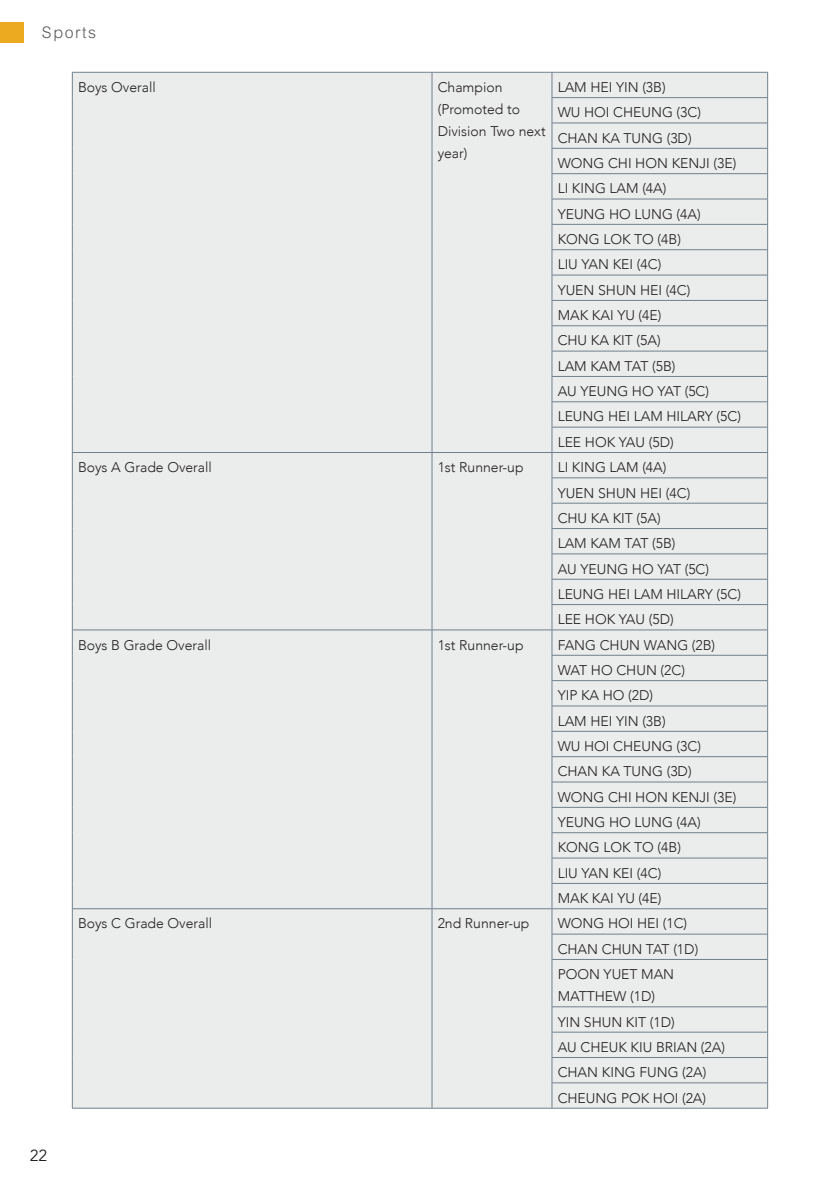
<style>
.page{position:relative;width:840px;height:1191px;background:#fff}
.page>*{position:absolute;margin:0;border:0;box-sizing:border-box;transform-origin:0 0}
.t1{font:300 16px "M Hei HK";letter-spacing:.1em;color:#58595b}
.t2{font:16px "Avenir";color:#231f20}
.t3{font:300 14px/25.4px "Avenir";color:#231f20}
</style>
<div class="page">
<div style="left:0;top:22px;width:24px;height:21px;background:#ecaa20"></div>
<div style="left:73px;top:73px;width:693px;height:1034px;background:#ebecec"></div>
<hr style="left:72px;top:72px;width:360px;height:1px;background:#72808b">
<hr style="left:432px;top:72px;width:119px;height:1px;background:#72808b">
<hr style="left:551px;top:72px;width:216px;height:1px;background:#72808b">
<hr style="left:551px;top:97px;width:216px;height:1px;background:#72808b">
<hr style="left:551px;top:123px;width:216px;height:1px;background:#72808b">
<hr style="left:551px;top:148px;width:216px;height:1px;background:#72808b">
<hr style="left:551px;top:173px;width:216px;height:1px;background:#72808b">
<hr style="left:551px;top:199px;width:216px;height:1px;background:#72808b">
<hr style="left:551px;top:224px;width:216px;height:1px;background:#72808b">
<hr style="left:551px;top:249px;width:216px;height:1px;background:#72808b">
<hr style="left:551px;top:275px;width:216px;height:1px;background:#72808b">
<hr style="left:551px;top:300px;width:216px;height:1px;background:#72808b">
<hr style="left:551px;top:325px;width:216px;height:1px;background:#72808b">
<hr style="left:551px;top:351px;width:216px;height:1px;background:#72808b">
<hr style="left:551px;top:376px;width:216px;height:1px;background:#72808b">
<hr style="left:551px;top:401px;width:216px;height:1px;background:#72808b">
<hr style="left:551px;top:427px;width:216px;height:1px;background:#72808b">
<hr style="left:72px;top:452px;width:360px;height:1px;background:#72808b">
<hr style="left:432px;top:452px;width:119px;height:1px;background:#72808b">
<hr style="left:551px;top:452px;width:216px;height:1px;background:#72808b">
<hr style="left:551px;top:477px;width:216px;height:1px;background:#72808b">
<hr style="left:551px;top:503px;width:216px;height:1px;background:#72808b">
<hr style="left:551px;top:528px;width:216px;height:1px;background:#72808b">
<hr style="left:551px;top:553px;width:216px;height:1px;background:#72808b">
<hr style="left:551px;top:579px;width:216px;height:1px;background:#72808b">
<hr style="left:551px;top:604px;width:216px;height:1px;background:#72808b">
<hr style="left:72px;top:629px;width:360px;height:1px;background:#72808b">
<hr style="left:432px;top:629px;width:119px;height:1px;background:#72808b">
<hr style="left:551px;top:629px;width:216px;height:1px;background:#72808b">
<hr style="left:551px;top:655px;width:216px;height:1px;background:#72808b">
<hr style="left:551px;top:680px;width:216px;height:1px;background:#72808b">
<hr style="left:551px;top:705px;width:216px;height:1px;background:#72808b">
<hr style="left:551px;top:731px;width:216px;height:1px;background:#72808b">
<hr style="left:551px;top:756px;width:216px;height:1px;background:#72808b">
<hr style="left:551px;top:781px;width:216px;height:1px;background:#72808b">
<hr style="left:551px;top:807px;width:216px;height:1px;background:#72808b">
<hr style="left:551px;top:832px;width:216px;height:1px;background:#72808b">
<hr style="left:551px;top:857px;width:216px;height:1px;background:#72808b">
<hr style="left:551px;top:883px;width:216px;height:1px;background:#72808b">
<hr style="left:72px;top:908px;width:360px;height:1px;background:#72808b">
<hr style="left:432px;top:908px;width:119px;height:1px;background:#72808b">
<hr style="left:551px;top:908px;width:216px;height:1px;background:#72808b">
<svg style="left:72px;top:73px;width:1px;height:886px"></svg>
<svg style="left:431px;top:73px;width:1px;height:886px"></svg>
<hr style="left:551px;top:933px;width:216px;height:1px;background:#72808b">
<svg style="left:551px;top:73px;width:1px;height:886px"></svg>
<svg style="left:766px;top:73px;width:1px;height:886px"></svg>
<hr style="left:72px;top:959px;width:1px;height:47px;background:#72808b">
<hr style="left:431px;top:959px;width:1px;height:47px;background:#72808b">
<hr style="left:551px;top:959px;width:216px;height:1px;background:#72808b">
<hr style="left:551px;top:959px;width:1px;height:47px;background:#72808b">
<hr style="left:766px;top:959px;width:1px;height:47px;background:#72808b">
<hr style="left:551px;top:1006px;width:216px;height:1px;background:#72808b">
<hr style="left:551px;top:1031px;width:216px;height:1px;background:#72808b">
<hr style="left:551px;top:1057px;width:216px;height:1px;background:#72808b">
<svg style="left:72px;top:1006px;width:1px;height:101px"></svg>
<svg style="left:431px;top:1006px;width:1px;height:101px"></svg>
<hr style="left:551px;top:1082px;width:216px;height:1px;background:#72808b">
<svg style="left:551px;top:1007px;width:1px;height:100px"></svg>
<svg style="left:766px;top:1007px;width:1px;height:100px"></svg>
<hr style="left:72px;top:1107px;width:360px;height:1px;background:#72808b">
<hr style="left:432px;top:1107px;width:119px;height:1px;background:#72808b">
<hr style="left:551px;top:1107px;width:216px;height:1px;background:#72808b">
<p class="t1" style="left:42px;top:24px;width:56px">Sports</p>
<p class="t2" style="left:30px;top:1146px;width:19px">22</p>
<p class="t3" style="left:78px;top:74px;width:79px">Boys Overall</p>
<p class="t3" style="left:437px;top:76px;width:109px;line-height:22px">Champion (Promoted to<br>Division Two next year)</p>
<p class="t3" style="left:557px;top:74px;width:185px">LAM HEI YIN (3B)<br>WU HOI CHEUNG (3C)<br>CHAN KA TUNG (3D)<br>WONG CHI HON KENJI (3E)<br>LI KING LAM (4A)<br>YEUNG HO LUNG (4A)<br>KONG LOK TO (4B)<br>LIU YAN KEI (4C)<br>YUEN SHUN HEI (4C)<br>MAK KAI YU (4E)<br>CHU KA KIT (5A)<br>LAM KAM TAT (5B)<br>AU YEUNG HO YAT (5C)<br>LEUNG HEI LAM HILARY (5C)<br>LEE HOK YAU (5D)</p>
<p class="t3" style="left:78px;top:455px;width:135px">Boys A Grade Overall</p>
<p class="t3" style="left:437px;top:455px;width:87px">1st Runner-up</p>
<p class="t3" style="left:557px;top:455px;width:185px">LI KING LAM (4A)<br>YUEN SHUN HEI (4C)<br>CHU KA KIT (5A)<br>LAM KAM TAT (5B)<br>AU YEUNG HO YAT (5C)<br>LEUNG HEI LAM HILARY (5C)<br>LEE HOK YAU (5D)</p>
<p class="t3" style="left:78px;top:632px;width:135px">Boys B Grade Overall</p>
<p class="t3" style="left:437px;top:632px;width:87px">1st Runner-up</p>
<p class="t3" style="left:557px;top:632px;width:180px">FANG CHUN WANG (2B)<br>WAT HO CHUN (2C)<br>YIP KA HO (2D)<br>LAM HEI YIN (3B)<br>WU HOI CHEUNG (3C)<br>CHAN KA TUNG (3D)<br>WONG CHI HON KENJI (3E)<br>YEUNG HO LUNG (4A)<br>KONG LOK TO (4B)<br>LIU YAN KEI (4C)<br>MAK KAI YU (4E)</p>
<p class="t3" style="left:78px;top:911px;width:136px">Boys C Grade Overall</p>
<p class="t3" style="left:437px;top:911px;width:93px">2nd Runner-up</p>
<p class="t3" style="left:557px;top:911px;width:142px">WONG HOI HEI (1C)<br>CHAN CHUN TAT (1D)<br>POON YUET MAN</p>
<p class="t3" style="left:557px;top:983px;width:169px">MATTHEW (1D)<br>YIN SHUN KIT (1D)<br>AU CHEUK KIU BRIAN (2A)<br>CHAN KING FUNG (2A)<br>CHEUNG POK HOI (2A)</p>
</div>
